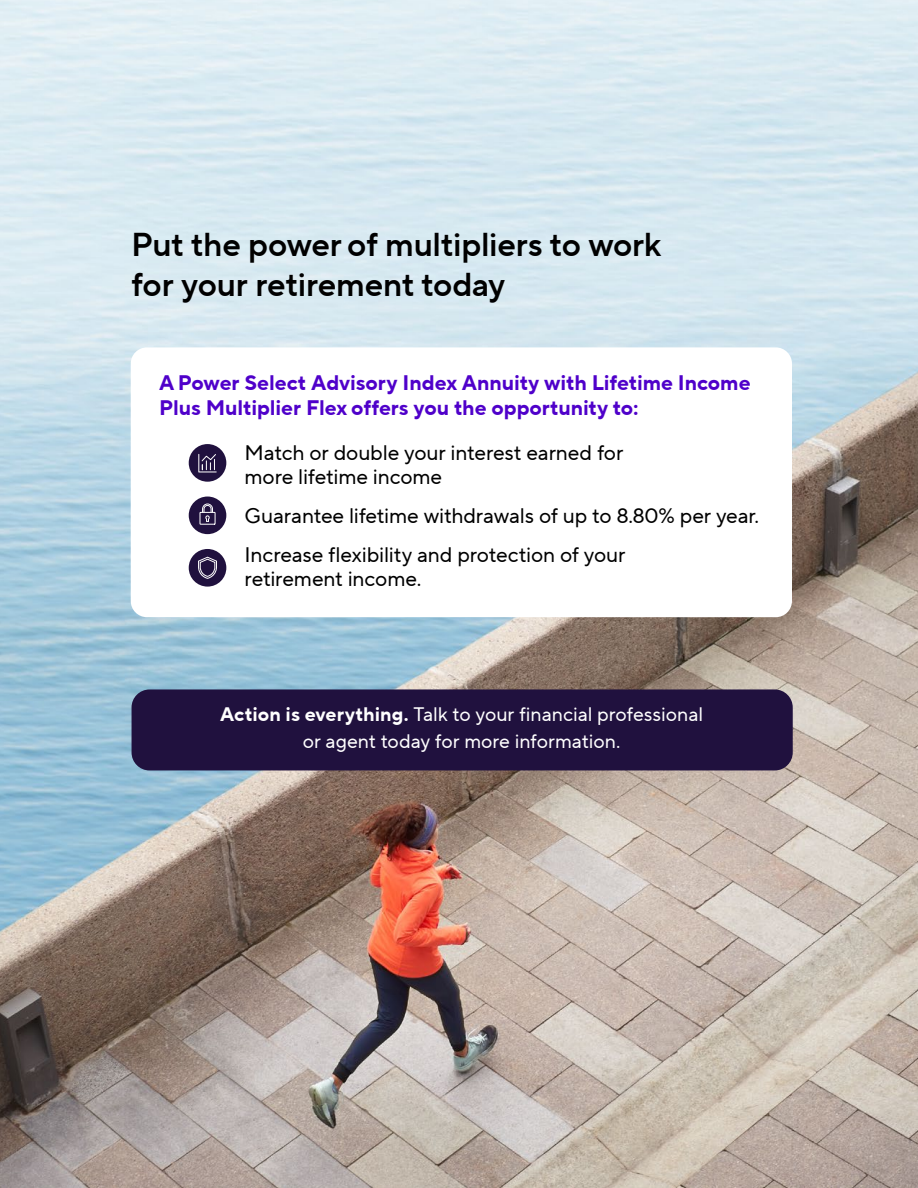
<style>
.page{position:relative;width:918px;height:1188px;background:#fff}
.page>*{position:absolute;margin:0;border:0;box-sizing:border-box;transform-origin:0 0}
.t1{font:33px/40.5px "TT Norms Pro Dm Bd";letter-spacing:-.01em;color:#000}
.t2{font:21px/24px "TT Norms Pro";letter-spacing:-.01em;color:#000}
.t3{font:700 21px/25.5px "TT Norms Pro";color:#4f00ca}
.t4{font:19.5px/27px "TT Norms Pro";color:#fff;text-align:center}
.s1{font-weight:700}
</style>
<div class="page">
<img style="left:0;top:0;width:918px;height:1188px">
<div style="left:132px;top:689px;width:661px;height:81px;background:#20113e;border-radius:18px"></div>
<div style="left:131px;top:347px;width:661px;height:270px;background:#fff;border-radius:16px"></div>
<div style="left:189px;top:497px;width:37px;height:37px;background:#20113e;border-radius:50%"></div>
<svg style="left:202px;top:503px;width:11px;height:19px"></svg>
<div style="left:200px;top:512px;width:15px;height:13px;border:1px solid #fff"></div>
<div style="left:189px;top:549px;width:37px;height:38px;background:#20113e;border-radius:50%"></div>
<svg style="left:198px;top:556px;width:19px;height:23px"></svg>
<div style="left:189px;top:444px;width:37px;height:38px;background:#20113e;border-radius:50%"></div>
<svg style="left:198px;top:454px;width:19px;height:19px"></svg>
<h2 class="t1" style="left:131px;top:224px;width:532px">Put the power of multipliers to work for your retirement today</h2>
<h3 class="t3" style="left:159px;top:370px;width:593px">A Power Select Advisory Index Annuity with Lifetime Income<br>Plus Multiplier Flex offers you the opportunity to:</h3>
<p class="t2" style="left:245px;top:440px;width:380px">Match or double your interest earned for more lifetime income</p>
<p class="t2" style="left:245px;top:503px;width:516px">Guarantee lifetime withdrawals of up to 8.80% per year.</p>
<p class="t2" style="left:245px;top:542px;width:382px">Increase flexibility and protection of your retirement income.</p>
<p class="t4" style="left:220px;top:701px;width:485px"><span class="s1">Action is everything.</span> Talk to your financial professional or agent today for more information.</p>
</div>
